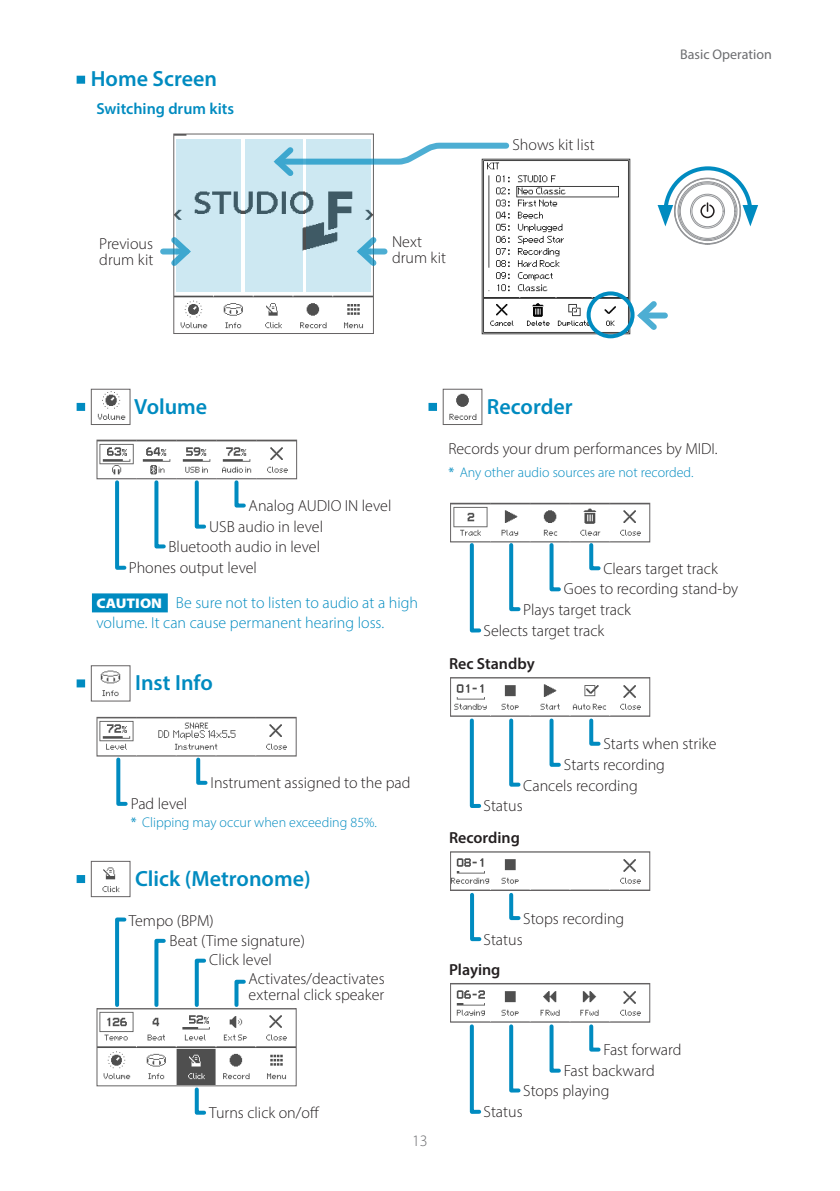
<style>
.page{position:relative;width:840px;height:1191px;background:#fff}
.page>*{position:absolute;margin:0;border:0;box-sizing:border-box;transform-origin:0 0}
.t1{font:600 22px "Myriad Pro";color:#008bc0}
.t2{font:300 16px/16px "Myriad Pro";color:#231f20}
.t3{font:300 16px/19.2px "Myriad Pro";color:#008bc0}
.t4{font:600 16px "Myriad Pro";color:#231f20}
.t5{font:600 16px "Myriad Pro";color:#008bc0}
.t6{font:300 16px "Myriad Pro";color:#6c6d70}
.t7{font:300 14px "Myriad Pro";color:#008bc0}
.t8{font:14px "Myriad Pro";color:#6c6d70}
.s1{font-weight:400}
.s2{font-weight:900;font-size:14px;color:#fff}
</style>
<div class="page">
<svg style="left:77px;top:76px;width:9px;height:8px"></svg>
<svg style="left:173px;top:133px;width:201px;height:201px"></svg>
<svg style="left:96px;top:439px;width:201px;height:131px"></svg>
<div style="left:176px;top:139px;width:65px;height:152px;background:#cde8f2"></div>
<svg style="left:306px;top:139px;width:65px;height:152px;background:#b4cfda"></svg>
<svg style="left:245px;top:139px;width:57px;height:152px;background:#c2dde7"></svg>
<img style="left:481px;top:158px;width:149px;height:176px">
<svg style="left:77px;top:665px;width:54px;height:37px"></svg>
<svg style="left:428px;top:388px;width:55px;height:37px"></svg>
<svg style="left:77px;top:388px;width:54px;height:37px"></svg>
<svg style="left:96px;top:716px;width:201px;height:90px"></svg>
<svg style="left:77px;top:860px;width:54px;height:37px"></svg>
<svg style="left:96px;top:917px;width:201px;height:198px"></svg>
<svg style="left:450px;top:502px;width:200px;height:131px"></svg>
<svg style="left:450px;top:677px;width:200px;height:131px"></svg>
<svg style="left:450px;top:851px;width:200px;height:91px"></svg>
<svg style="left:450px;top:983px;width:200px;height:131px"></svg>
<div style="left:586px;top:291px;width:48px;height:47px;border:4px solid #008bc0;border-radius:50%"></div>
<div style="left:641px;top:312px;width:23px;height:6px;background:#4daed3"></div>
<svg style="left:634px;top:301px;width:28px;height:29px"></svg>
<div style="left:361px;top:248px;width:23px;height:6px;background:#4daed3"></div>
<svg style="left:354px;top:236px;width:27px;height:31px"></svg>
<div style="left:163px;top:248px;width:23px;height:6px;background:#4daed3"></div>
<svg style="left:166px;top:236px;width:27px;height:31px"></svg>
<svg style="left:657px;top:166px;width:100px;height:79px"></svg>
<div style="left:92px;top:593px;width:76px;height:19px;background:#008bc0"></div>
<svg style="left:271px;top:141px;width:240px;height:36px"></svg>
<h1 class="t1" style="left:91px;top:65px;width:128px">Home Screen</h1>
<p class="t5" style="left:96px;top:99px;width:139px">Switching drum kits</p>
<p class="t2" style="left:99px;top:236px;width:55px">Previous drum kit</p>
<p class="t2" style="left:392px;top:234px;width:55px">Next drum kit</p>
<p class="t2" style="left:512px;top:136px;width:84px">Shows kit list</p>
<p class="t8" style="left:679px;top:45px;width:93px">Basic Operation</p>
<h1 class="t1" style="left:134px;top:392px;width:74px">Volume</h1>
<p class="t2" style="left:248px;top:498px;width:144px">Analog AUDIO IN level</p>
<h1 class="t1" style="left:486px;top:392px;width:87px">Recorder</h1>
<p class="t2" style="left:448px;top:441px;width:269px">Records your drum performances by MIDI.</p>
<p class="t7" style="left:448px;top:464px;width:245px"><span class="s1">*</span> Any other audio sources are not recorded.</p>
<p class="t2" style="left:209px;top:518px;width:115px">USB audio in level</p>
<p class="t2" style="left:168px;top:539px;width:153px">Bluetooth audio in level</p>
<p class="t2" style="left:129px;top:559px;width:129px">Phones output level</p>
<p class="t3" style="left:96px;top:593px;width:323px"><span class="s2">CAUTION</span> Be sure not to listen to audio at a high volume. It can cause permanent hearing loss.</p>
<h1 class="t1" style="left:135px;top:669px;width:79px">Inst Info</h1>
<p class="t2" style="left:210px;top:775px;width:201px">Instrument assigned to the pad</p>
<p class="t2" style="left:131px;top:795px;width:58px">Pad level</p>
<p class="t7" style="left:131px;top:814px;width:246px"><span class="s1">*</span> Clipping may occur when exceeding 85%.</p>
<h1 class="t1" style="left:135px;top:864px;width:177px">Click (Metronome)</h1>
<p class="t2" style="left:129px;top:912px;width:86px">Tempo (BPM)</p>
<p class="t2" style="left:169px;top:932px;width:137px">Beat (Time signature)</p>
<p class="t2" style="left:209px;top:952px;width:64px">Click level</p>
<p class="t2" style="left:248px;top:970px;width:137px">Activates/deactivates external click speaker</p>
<p class="t2" style="left:209px;top:1104px;width:112px">Turns click on/off</p>
<p class="t6" style="left:412px;top:1131px;width:17px">13</p>
<p class="t2" style="left:603px;top:560px;width:116px">Clears target track</p>
<p class="t2" style="left:563px;top:581px;width:176px">Goes to recording stand-by</p>
<p class="t2" style="left:523px;top:601px;width:109px">Plays target track</p>
<p class="t2" style="left:483px;top:622px;width:122px">Selects target track</p>
<p class="t4" style="left:449px;top:653px;width:87px">Rec Standby</p>
<p class="t2" style="left:603px;top:736px;width:114px">Starts when strike</p>
<p class="t2" style="left:563px;top:756px;width:102px">Starts recording</p>
<p class="t2" style="left:523px;top:777px;width:116px">Cancels recording</p>
<p class="t2" style="left:483px;top:797px;width:41px">Status</p>
<p class="t4" style="left:449px;top:827px;width:72px">Recording</p>
<p class="t2" style="left:523px;top:910px;width:102px">Stops recording</p>
<p class="t2" style="left:483px;top:931px;width:41px">Status</p>
<p class="t4" style="left:449px;top:959px;width:53px">Playing</p>
<p class="t2" style="left:603px;top:1041px;width:80px">Fast forward</p>
<p class="t2" style="left:563px;top:1062px;width:92px">Fast backward</p>
<p class="t2" style="left:523px;top:1082px;width:88px">Stops playing</p>
<p class="t2" style="left:483px;top:1103px;width:41px">Status</p>
</div>
